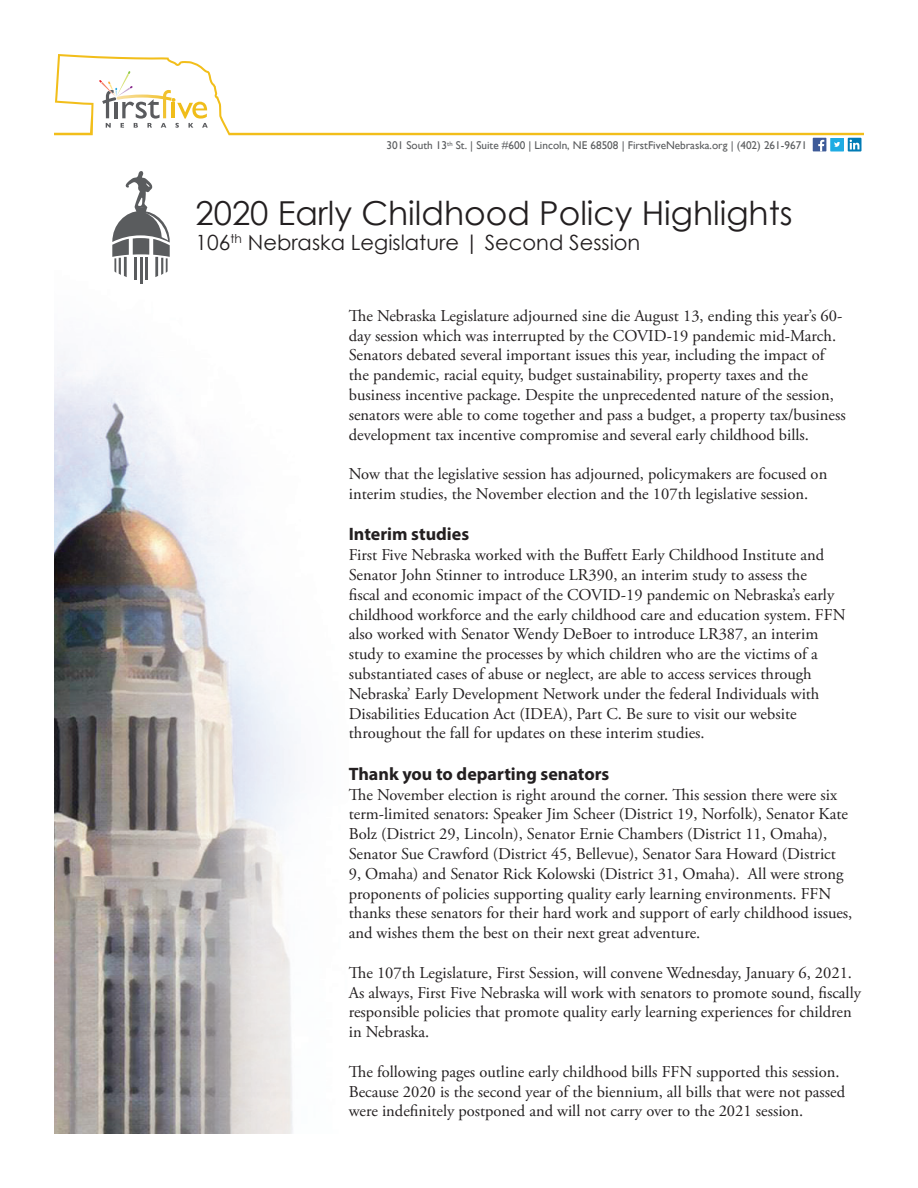
<style>
.page{position:relative;width:918px;height:1188px;background:#fff}
.page>*{position:absolute;margin:0;border:0;box-sizing:border-box;transform-origin:0 0}
.t1{font:33px "Century Gothic";color:#231f20}
.t2{font:21px "Century Gothic";color:#231f20}
.t3{font:700 18px "Myriad Pro";color:#231f20}
.t4{font:16.5px/19.8px "Adobe Garamond Pro";color:#231f20}
.t5{font:11.25px "Gill Sans";color:#5a5c5e}
</style>
<div class="page">
<img style="left:54px;top:279px;width:243px;height:855px">
<svg style="left:54px;top:54px;width:810px;height:81px"></svg>
<div style="left:813px;top:138px;width:13px;height:13px;background:#3d5a98"></div>
<svg style="left:818px;top:140px;width:6px;height:11px"></svg>
<svg style="left:830px;top:138px;width:14px;height:14px"></svg>
<svg style="left:848px;top:138px;width:13px;height:14px"></svg>
<svg style="left:850px;top:140px;width:9px;height:9px"></svg>
<hr style="left:134px;top:257px;width:3px;height:22px;background:#5a5c5e">
<hr style="left:145px;top:257px;width:3px;height:22px;background:#5a5c5e">
<hr style="left:140px;top:257px;width:3px;height:27px;background:#5a5c5e">
<svg style="left:112px;top:171px;width:58px;height:106px"></svg>
<p class="t5" style="left:387px;top:139px;width:422px">301 South 13<sup>th</sup> St. | Suite #600 | Lincoln, NE 68508 | FirstFiveNebraska.org | (402) 261-9671</p>
<p class="t1" style="left:195px;top:190px;width:599px">2020 Early Childhood Policy Highlights</p>
<p class="t2" style="left:195px;top:228px;width:446px">106<sup>th</sup> Nebraska Legislature | Second Session</p>
<p class="t4" style="left:349px;top:306px;width:498px">The Nebraska Legislature adjourned sine die August 13, ending this year’s 60- day session which was interrupted by the COVID-19 pandemic mid-March.<br>Senators debated several important issues this year, including the impact of the pandemic, racial equity, budget sustainability, property taxes and the business incentive package. Despite the unprecedented nature of the session, senators were able to come together and pass a budget, a property tax/business development tax incentive compromise and several early childhood bills.</p>
<p class="t4" style="left:349px;top:465px;width:480px">Now that the legislative session has adjourned, policymakers are focused on interim studies, the November election and the 107th legislative session.</p>
<p class="t3" style="left:349px;top:523px;width:122px">Interim studies</p>
<p class="t4" style="left:349px;top:546px;width:498px">First Five Nebraska worked with the Buffett Early Childhood Institute and Senator John Stinner to introduce LR390, an interim study to assess the<br>fiscal and economic impact of the COVID-19 pandemic on Nebraska’s early childhood workforce and the early childhood care and education system. FFN also worked with Senator Wendy DeBoer to introduce LR387, an interim study to examine the processes by which children who are the victims of a substantiated cases of abuse or neglect, are able to access services through Nebraska’ Early Development Network under the federal Individuals with Disabilities Education Act (IDEA), Part C. Be sure to visit our website throughout the fall for updates on these interim studies.</p>
<p class="t3" style="left:349px;top:762px;width:262px">Thank you to departing senators</p>
<p class="t4" style="left:349px;top:785px;width:505px">The November election is right around the corner. This session there were six term-limited senators: Speaker Jim Scheer (District 19, Norfolk), Senator Kate Bolz (District 29, Lincoln), Senator Ernie Chambers (District 11, Omaha), Senator Sue Crawford (District 45, Bellevue), Senator Sara Howard (District<br>9, Omaha) and Senator Rick Kolowski (District 31, Omaha). All were strong proponents of policies supporting quality early learning environments. FFN thanks these senators for their hard work and support of early childhood issues, and wishes them the best on their next great adventure.</p>
<p class="t4" style="left:349px;top:963px;width:514px">The 107th Legislature, First Session, will convene Wednesday, January 6, 2021.<br>As always, First Five Nebraska will work with senators to promote sound, fiscally responsible policies that promote quality early learning experiences for children in Nebraska.</p>
<p class="t4" style="left:349px;top:1062px;width:498px">The following pages outline early childhood bills FFN supported this session.<br>Because 2020 is the second year of the biennium, all bills that were not passed were indefinitely postponed and will not carry over to the 2021 session.</p>
</div>
